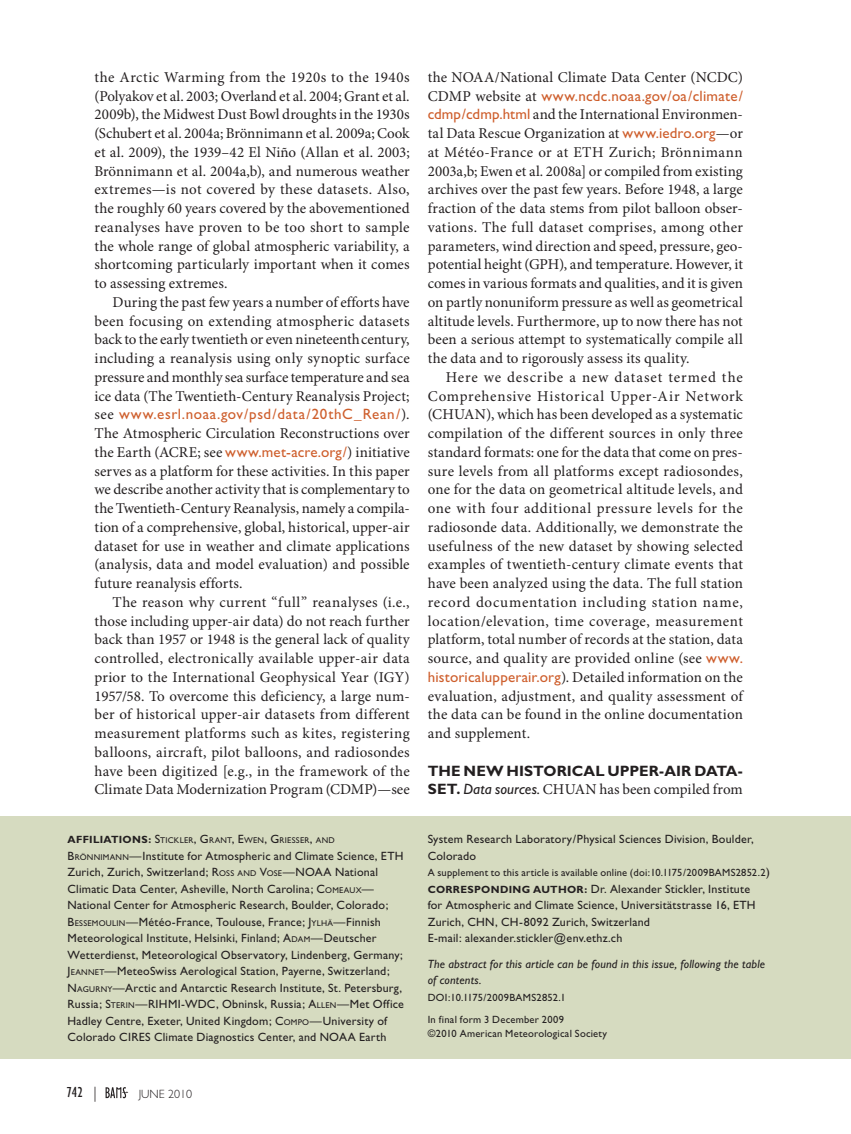
<style>
.page{position:relative;width:851px;height:1134px;background:#fff}
.page>*{position:absolute;margin:0;border:0;box-sizing:border-box;transform-origin:0 0}
.t1{font:15px/18.8px "Minion Pro";letter-spacing:.005em;color:#231f20;text-align:justify}
.t2{font:15px "Gill Sans";letter-spacing:.03em;color:#ce5e2c}
.t3{font:700 15px "Gill Sans";color:#231f20}
.t4{font:condensed 15px "Gill Sans";color:#231f20}
.t5{font:12px/16.5px "Gill Sans";letter-spacing:.015em;color:#231f20}
.t6{font:italic 12px/16.5px "Gill Sans";letter-spacing:.015em;color:#231f20}
.t7{font:300 12px "Gill Sans";color:#231f20}
.t8{font:10.5px/22.5px "Gill Sans";letter-spacing:.02em;color:#231f20}
.t9{font:8.4px "Gill Sans";letter-spacing:.03em;color:#231f20}
.s1{font-family:"Minion Pro";color:#231f20}
.s2{font-family:"Gill Sans";color:#ce5e2c}
.s3{font-weight:700;font-size:10.5px}
.s4{font-size:12px}
.s5{font-style:inherit}
.s6{font-size:8.4px}
.s7{font-weight:300;font-stretch:normal}
.s8{font-family:"Gill Sans";font-weight:700}
.s9{font-family:"Gill Sans";font-style:italic}
</style>
<div class="page">
<div style="left:0;top:816px;width:850px;height:243px;background:#d6dbc0"></div>
<svg style="left:105px;top:1087px;width:24px;height:12px"></svg>
<svg style="left:106px;top:1087px;width:22px;height:11px"></svg>
<p class="t1" style="left:94px;top:68px;width:317px">the Arctic Warming from the 1920s to the 1940s (Polyakov et al. 2003; Overland et al. 2004; Grant et al.<br>2009b), the Midwest Dust Bowl droughts in the 1930s (Schubert et al. 2004a; Brönnimann et al. 2009a; Cook et al. 2009), the 1939–42 El Niño (Allan et al. 2003; Brönnimann et al. 2004a,b), and numerous weather extremes—is not covered by these datasets. Also, the roughly 60 years covered by the abovementioned reanalyses have proven to be too short to sample the whole range of global atmospheric variability, a shortcoming particularly important when it comes to assessing extremes.</p>
<p class="t1" style="left:94px;top:293px;width:317px;text-indent:18px">During the past few years a number of efforts have been focusing on extending atmospheric datasets back to the early twentieth or even nineteenthcentury, including a reanalysis using only synoptic surface pressure and monthly sea surface temperature and sea ice data (The Twentieth-Century Reanalysis Project;</p>
<p class="t2" style="left:95px;top:406px;width:317px"><span class="s1">see</span> www.esrl.noaa.gov/psd/data/20thC_Rean/<span class="s1">).</span></p>
<p class="t1" style="left:95px;top:424px;width:317px">The Atmospheric Circulation Reconstructions over the Earth (ACRE; see <span class="s2">www.met-acre.org/</span>) initiative serves as a platform for these activities. In this paper we describe another activity that is complementary to the Twentieth-Century Reanalysis, namely a compila&shy;tion of a comprehensive, global, historical, upper-air dataset for use in weather and climate applications (analysis, data and model evaluation) and possible future reanalysis efforts.</p>
<p class="t1" style="left:95px;top:593px;width:317px;text-indent:18px">The reason why current “full” reanalyses (i.e., those including upper-air data) do not reach further back than 1957 or 1948 is the general lack of quality controlled, electronically available upper-air data prior to the International Geophysical Year (IGY)<br>1957/58. To overcome this deficiency, a large num&shy;ber of historical upper-air datasets from different measurement platforms such as kites, registering balloons, aircraft, pilot balloons, and radiosondes have been digitized [e.g., in the framework of the Climate Data Modernization Program (CDMP)—see</p>
<p class="t9" style="left:68px;top:835px;width:269px"><span class="s3">AFFILIATIONS:</span> <span class="s4">S</span>TICKLER<span class="s4">, G</span>RANT<span class="s4">, E</span>WEN<span class="s4">, G</span>RIESSER<span class="s4">,</span> AND</p>
<p class="t5" style="left:67px;top:847px;width:338px"><span class="s5">B</span><span class="s6">RÖNNIMANN</span>—Institute for Atmospheric and Climate Science, ETH Zurich, Zurich, Switzerland; <span class="s5">R</span><span class="s6">OSS AND</span> <span class="s5">V</span><span class="s6">OSE</span>—NOAA National Climatic Data Center, Asheville, North Carolina; <span class="s5">C</span><span class="s6">OMEAUX</span>— National Center for Atmospheric Research, Boulder, Colorado; <span class="s5">B</span><span class="s6">ESSEMOULIN</span>—Météo-France, Toulouse, France; <span class="s5">J</span><span class="s6">YLHÄ</span>—Finnish Meteorological Institute, Helsinki, Finland; <span class="s5">A</span><span class="s6">DAM</span>—Deutscher Wetterdienst, Meteorological Observatory, Lindenberg, Germany; <span class="s5">J</span><span class="s6">EANNET</span>—MeteoSwiss Aerological Station, Payerne, Switzerland;<br><span class="s5">N</span> <span class="s6">AGURNY</span>—Arctic and Antarctic Research Institute, St. Petersburg, Russia; <span class="s5">S</span><span class="s6">TERIN</span>—RIHMI-WDC, Obninsk, Russia; <span class="s5">A</span><span class="s6">LLEN</span>—Met Office Hadley Centre, Exeter, United Kingdom; <span class="s5">C</span><span class="s6">OMPO</span>—University of Colorado CIRES Climate Diagnostics Center, and NOAA Earth</p>
<p class="t4" style="left:66px;top:1084px;width:32px">742 <span class="s7">|</span></p>
<p class="t7" style="left:139px;top:1087px;width:55px">JUNE 2010</p>
<p class="t1" style="left:428px;top:68px;width:316px">the NOAA/National Climate Data Center (NCDC)</p>
<p class="t2" style="left:428px;top:87px;width:317px"><span class="s1">CDMP website at</span> www.ncdc.noaa.gov/oa/climate/</p>
<p class="t1" style="left:428px;top:106px;width:317px"><span class="s2">cdmp/cdmp.html</span> and the International Environmen&shy;tal Data Rescue Organization at <span class="s2">www.iedro.org</span>—or at Météo-France or at ETH Zurich; Brönnimann 2003a,b; Ewen et al. 2008a] or compiled from existing archives over the past few years. Before 1948, a large fraction of the data stems from pilot balloon obser&shy;vations. The full dataset comprises, among other parameters, wind direction and speed, pressure, geo&shy;potential height (GPH), and temperature. However, it comes in various formats and qualities, and it is given on partly nonuniform pressure as well as geometrical altitude levels. Furthermore, up to now there has not been a serious attempt to systematically compile all the data and to rigorously assess its quality.</p>
<p class="t1" style="left:428px;top:368px;width:317px;text-indent:18px">Here we describe a new dataset termed the Comprehensive Historical Upper-Air Network (CHUAN), which has been developed as a systematic compilation of the different sources in only three standard formats: one for the data that come on pres&shy;sure levels from all platforms except radiosondes, one for the data on geometrical altitude levels, and one with four additional pressure levels for the radiosonde data. Additionally, we demonstrate the usefulness of the new dataset by showing selected examples of twentieth-century climate events that have been analyzed using the data. The full station record documentation including station name, location/elevation, time coverage, measurement platform, total number of records at the station, data source, and quality are provided online (see <span class="s2">www. historicalupperair.org</span>). Detailed information on the evaluation, adjustment, and quality assessment of the data can be found in the online documentation and supplement.</p>
<p class="t3" style="left:428px;top:762px;width:316px">THE NEW HISTORICAL UPPER-AIR DATA-</p>
<p class="t1" style="left:428px;top:781px;width:316px"><span class="s8">SET.</span> <span class="s9">Data sources.</span> CHUAN has been compiled from</p>
<p class="t5" style="left:428px;top:831px;width:327px">System Research Laboratory/Physical Sciences Division, Boulder,<br>Colorado</p>
<p class="t8" style="left:428px;top:861px;width:343px">A supplement to this article is available online (doi:10.1175/2009BAMS2852.2<span class="s4">)</span></p>
<p class="t5" style="left:427px;top:880px;width:329px"><span class="s3">CORRESPONDING AUTHOR:</span> Dr. Alexander Stickler, Institute for Atmospheric and Climate Science, Universitätstrasse 16, ETH Zurich, CHN, CH-8092 Zurich, Switzerland<br>E-mail: alexander.stickler@env.ethz.ch</p>
<p class="t6" style="left:427px;top:955px;width:339px">The abstract for this article can be found in this issue, following the table of contents.</p>
<p class="t8" style="left:428px;top:986px;width:140px">DOI:10.1175/2009BAMS2852.1<br>In final form 3 December 2009</p>
<p class="t8" style="left:428px;top:1022px;width:181px">©2010 American Meteorological Society</p>
</div>
